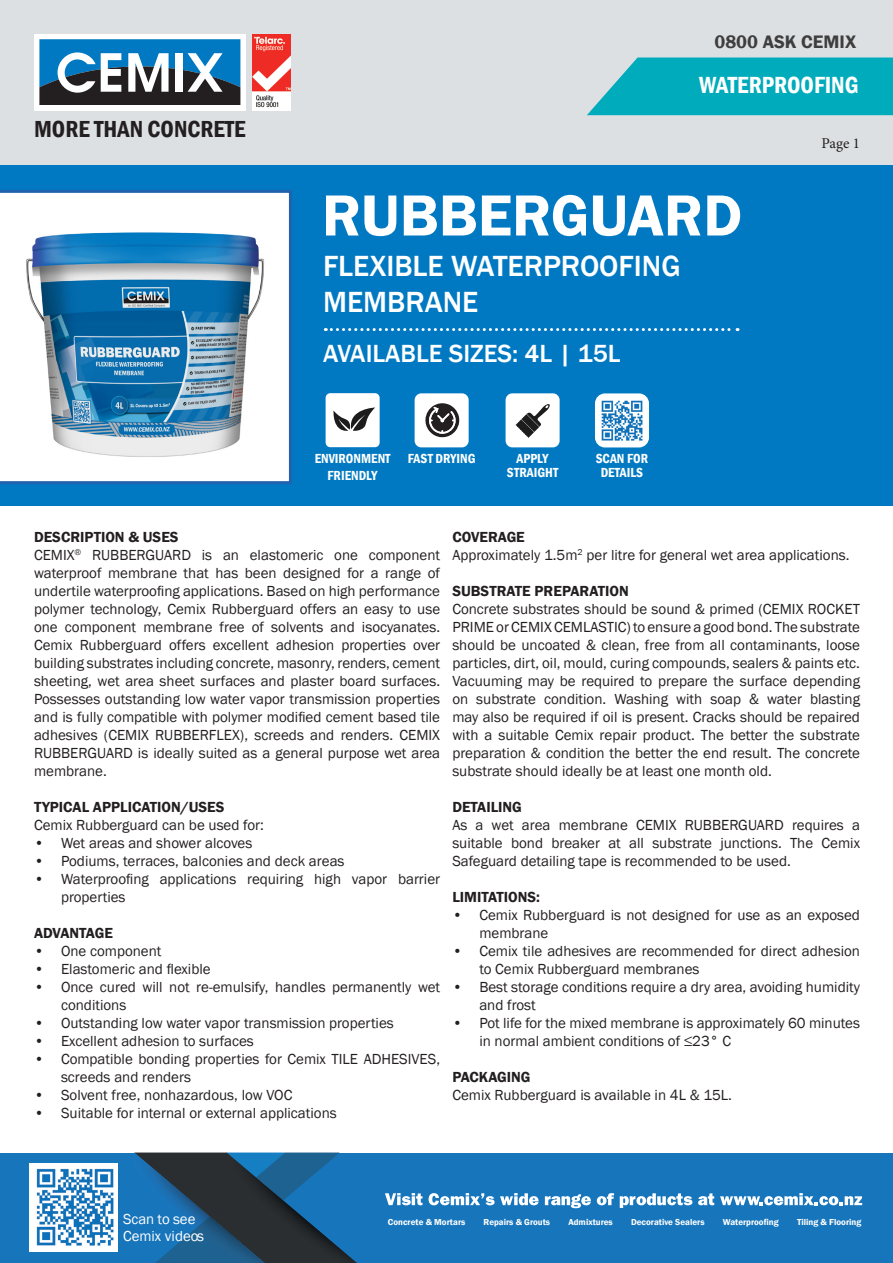
<style>
.page{position:relative;width:893px;height:1263px;background:#fff}
.page>*{position:absolute;margin:0;border:0;box-sizing:border-box;transform-origin:0 0}
.t1{font:600 60px "Franklin Gothic";color:#fff}
.t2{font:500 30px/36px "Franklin Gothic";color:#fff}
.t3{font:500 25.5px "Franklin Gothic";color:#fff}
.t4{font:600 condensed 24px "Franklin Gothic";color:#fff}
.t5{font:600 condensed 23.85px "Franklin Gothic";color:#231f20}
.t6{font:600 18.6px "Franklin Gothic";color:#3e3e3f}
.t7{font:15px/18px "Franklin Gothic";color:#231f20}
.t8{font:600 15px "Franklin Gothic";color:#231f20}
.t9{font:15px "Minion Pro";color:#231f20}
.t10{font:14.85px "Franklin Gothic";color:#fff}
.t11{font:600 condensed 13.5px/13.5px "Franklin Gothic";color:#fff;text-align:center}
.t12{font:600 8.85px "Franklin Gothic";color:#fff}
</style>
<div class="page">
<div style="left:0;top:0;width:893px;height:166px;background:#dde0e2"></div>
<div style="left:34px;top:34px;width:212px;height:76px;background:#fff"></div>
<svg style="left:40px;top:39px;width:200px;height:66px"></svg>
<img style="left:253px;top:34px;width:37px;height:76px">
<svg style="left:587px;top:58px;width:306px;height:57px;background:#12b0bf"></svg>
<div style="left:0;top:166px;width:893px;height:340px;background:#0079c2"></div>
<svg style="left:0;top:190px;width:292px;height:294px;background:#eff3f9"></svg>
<img style="left:21px;top:221px;width:250px;height:238px">
<svg style="left:325px;top:328px;width:413px;height:3px"></svg>
<div style="left:596px;top:395px;width:51px;height:51px;background:#fff;border-radius:9px"></div>
<div style="left:595px;top:393px;width:54px;height:54px;border:3px solid #fff;border-radius:9px"></div>
<img style="left:601px;top:400px;width:42px;height:41px">
<div style="left:0;top:1152px;width:893px;height:111px;background:#1775bc"></div>
<img style="left:133px;top:1152px;width:93px;height:109px">
<img style="left:197px;top:1206px;width:29px;height:10px">
<img style="left:195px;top:1216px;width:31px;height:47px">
<img style="left:226px;top:1152px;width:151px;height:111px">
<div style="left:29px;top:1163px;width:89px;height:88px;background:#fff"></div>
<img style="left:36px;top:1168px;width:78px;height:78px">
<svg style="left:385px;top:1193px;width:37px;height:12px"></svg>
<svg style="left:429px;top:1193px;width:110px;height:12px"></svg>
<svg style="left:545px;top:1194px;width:46px;height:14px"></svg>
<svg style="left:597px;top:1193px;width:17px;height:12px"></svg>
<svg style="left:620px;top:1193px;width:72px;height:15px"></svg>
<svg style="left:698px;top:1193px;width:16px;height:12px"></svg>
<svg style="left:720px;top:1193px;width:142px;height:12px"></svg>
<div style="left:327px;top:395px;width:51px;height:50px;background:#fff;border-radius:3px"></div>
<div style="left:326px;top:393px;width:54px;height:54px;border:4px solid #fff;border-radius:3px"></div>
<svg style="left:333px;top:407px;width:42px;height:24px"></svg>
<div style="left:507px;top:395px;width:51px;height:51px;background:#fff;border-radius:5px"></div>
<div style="left:506px;top:393px;width:54px;height:54px;border:3px solid #fff;border-radius:5px"></div>
<svg style="left:515px;top:404px;width:35px;height:34px"></svg>
<div style="left:416px;top:395px;width:51px;height:51px;background:#fff;border-radius:5px"></div>
<div style="left:415px;top:393px;width:54px;height:54px;border:3px solid #fff;border-radius:5px"></div>
<svg style="left:425px;top:403px;width:35px;height:35px"></svg>
<p class="t6" style="left:714px;top:30px;width:143px">0800 ASK CEMIX</p>
<h3 class="t5" style="left:34px;top:113px;width:213px">MORE THAN CONCRETE</h3>
<h3 class="t4" style="left:699px;top:69px;width:161px">WATERPROOFING</h3>
<h1 class="t1" style="left:322px;top:178px;width:422px">RUBBERGUARD</h1>
<h2 class="t2" style="left:323px;top:248px;width:359px">FLEXIBLE WATERPROOFING<br>MEMBRANE</h2>
<h3 class="t3" style="left:323px;top:338px;width:299px">AVAILABLE SIZES: 4L | 15L</h3>
<p class="t11" style="left:315px;top:451px;width:77px;line-height:16.2px">ENVIRONMENT<br>FRIENDLY</p>
<p class="t11" style="left:507px;top:452px;width:53px">APPLY<br>STRAIGHT</p>
<p class="t11" style="left:408px;top:452px;width:69px">FAST DRYING</p>
<p class="t11" style="left:596px;top:452px;width:54px">SCAN FOR<br>DETAILS</p>
<p class="t9" style="left:821px;top:133px;width:40px">Page 1</p>
<p class="t8" style="left:34px;top:528px;width:146px">DESCRIPTION &amp; USES</p>
<p class="t7" style="left:34px;top:546px;width:408px;text-align:justify">CEMIX<sup>®</sup> RUBBERGUARD is an elastomeric one component waterproof membrane that has been designed for a range of undertile waterproofing applications. Based on high performance polymer technology, Cemix Rubberguard offers an easy to use one component membrane free of solvents and isocyanates.<br>Cemix Rubberguard offers excellent adhesion properties over building substrates including concrete, masonry, renders, cement sheeting, wet area sheet surfaces and plaster board surfaces.<br>Possesses outstanding low water vapor transmission properties and is fully compatible with polymer modified cement based tile adhesives (CEMIX RUBBERFLEX), screeds and renders. CEMIX RUBBERGUARD is ideally suited as a general purpose wet area membrane.</p>
<p class="t8" style="left:34px;top:798px;width:192px">TYPICAL APPLICATION/USES</p>
<p class="t7" style="left:34px;top:816px;width:231px">Cemix Rubberguard can be used for:</p>
<p class="t7" style="left:34px;top:834px;width:220px">• Wet areas and shower alcoves</p>
<p class="t7" style="left:34px;top:852px;width:312px">• Podiums, terraces, balconies and deck areas</p>
<p class="t7" style="left:61px;top:870px;width:381px;text-indent:-27px">• Waterproofing applications requiring high vapor barrier properties</p>
<p class="t8" style="left:34px;top:924px;width:80px">ADVANTAGE</p>
<p class="t7" style="left:34px;top:942px;width:129px">• One component</p>
<p class="t7" style="left:34px;top:960px;width:178px">• Elastomeric and flexible</p>
<p class="t7" style="left:61px;top:978px;width:381px;text-indent:-27px">• Once cured will not re-emulsify, handles permanently wet conditions</p>
<p class="t7" style="left:34px;top:1014px;width:361px">• Outstanding low water vapor transmission properties</p>
<p class="t7" style="left:34px;top:1032px;width:221px">• Excellent adhesion to surfaces</p>
<p class="t7" style="left:61px;top:1050px;width:381px;text-indent:-27px">• Compatible bonding properties for Cemix TILE ADHESIVES, screeds and renders</p>
<p class="t7" style="left:34px;top:1086px;width:260px">• Solvent free, nonhazardous, low VOC</p>
<p class="t7" style="left:34px;top:1104px;width:304px">• Suitable for internal or external applications</p>
<p class="t8" style="left:452px;top:528px;width:74px">COVERAGE</p>
<p class="t7" style="left:452px;top:546px;width:399px">Approximately 1.5m<sup>2</sup> per litre for general wet area applications.</p>
<p class="t8" style="left:452px;top:582px;width:178px">SUBSTRATE PREPARATION</p>
<p class="t7" style="left:452px;top:600px;width:409px;text-align:justify">Concrete substrates should be sound &amp; primed (CEMIX ROCKET PRIME or CEMIX CEMLASTIC) to ensure a good bond. The substrate should be uncoated &amp; clean, free from all contaminants, loose particles, dirt, oil, mould, curing compounds, sealers &amp; paints etc.<br>Vacuuming may be required to prepare the surface depending on substrate condition. Washing with soap &amp; water blasting may also be required if oil is present. Cracks should be repaired with a suitable Cemix repair product. The better the substrate preparation &amp; condition the better the end result. The concrete substrate should ideally be at least one month old.</p>
<p class="t8" style="left:452px;top:798px;width:71px">DETAILING</p>
<p class="t7" style="left:452px;top:816px;width:409px;text-align:justify">As a wet area membrane CEMIX RUBBERGUARD requires a suitable bond breaker at all substrate junctions. The Cemix Safeguard detailing tape is recommended to be used.</p>
<p class="t8" style="left:452px;top:888px;width:89px">LIMITATIONS:</p>
<p class="t7" style="left:479px;top:906px;width:382px;text-indent:-27px">• Cemix Rubberguard is not designed for use as an exposed membrane</p>
<p class="t7" style="left:479px;top:942px;width:382px;text-indent:-27px">• Cemix tile adhesives are recommended for direct adhesion to Cemix Rubberguard membranes</p>
<p class="t7" style="left:479px;top:978px;width:382px;text-indent:-27px">• Best storage conditions require a dry area, avoiding humidity and frost</p>
<p class="t7" style="left:479px;top:1014px;width:382px;text-indent:-27px">• Pot life for the mixed membrane is approximately 60 minutes in normal ambient conditions of ≤23° C</p>
<p class="t8" style="left:452px;top:1068px;width:80px">PACKAGING</p>
<p class="t7" style="left:452px;top:1086px;width:281px">Cemix Rubberguard is available in 4L &amp; 15L.</p>
<p class="t10" style="left:123px;top:1209px;width:74px">Scan to see</p>
<p class="t12" style="left:388px;top:1217px;width:79px">Concrete &amp; Mortars</p>
<p class="t12" style="left:484px;top:1217px;width:68px">Repairs &amp; Grouts</p>
<p class="t12" style="left:568px;top:1217px;width:46px">Admixtures</p>
<p class="t12" style="left:631px;top:1217px;width:75px">Decorative Sealers</p>
<p class="t12" style="left:723px;top:1217px;width:57px">Waterproofing</p>
<p class="t12" style="left:797px;top:1217px;width:66px">Tiling &amp; Flooring</p>
<p class="t10" style="left:123px;top:1227px;width:83px">Cemix videos</p>
</div>
